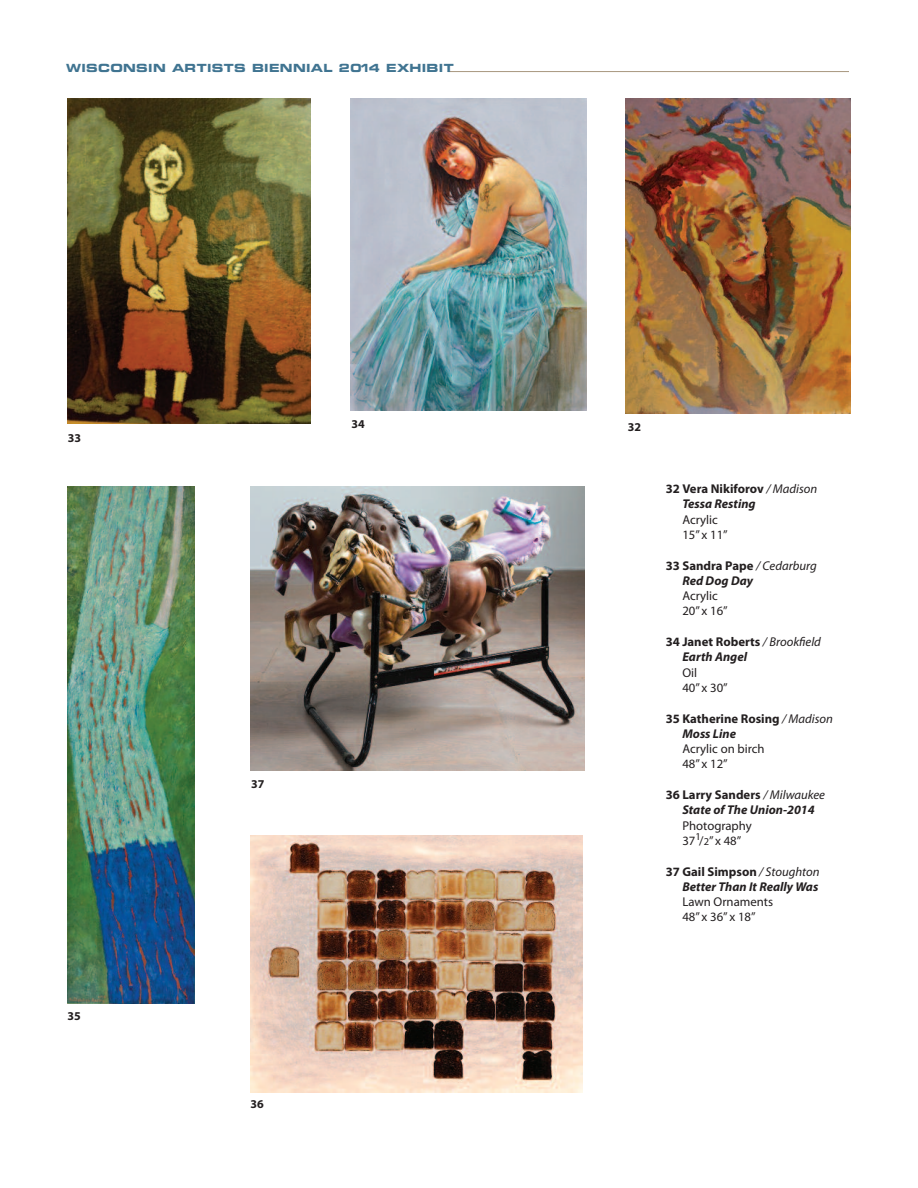
<style>
.page{position:relative;width:918px;height:1188px;background:#fff}
.page>*{position:absolute;margin:0;border:0;box-sizing:border-box;transform-origin:0 0}
.t1{font:700 12.75px/15.3px "Myriad Pro";color:#231f20}
.t2{font:12.75px/15.3px "Myriad Pro";color:#231f20}
.t3{font:italic 700 12.75px/15.3px "Myriad Pro";color:#231f20;text-align:center}
.t4{font:700 12px "Myriad Pro";color:#231f20}
.t5{font:11.25px "Eurostile Bold Extended Two";letter-spacing:.03em;color:#407491}
.s1{font-weight:400;font-style:italic}
.s2{font-style:italic}
.s3{font-style:normal}
.s4{font-weight:400}
.s5{font-size:10.5px}
</style>
<div class="page">
<img style="left:625px;top:99px;width:225px;height:315px">
<img style="left:250px;top:835px;width:333px;height:257px">
<img style="left:68px;top:99px;width:242px;height:325px">
<img style="left:68px;top:486px;width:127px;height:518px">
<img style="left:350px;top:99px;width:236px;height:311px">
<hr style="left:448px;top:71px;width:401px;height:1px;background:#a8977e">
<img style="left:250px;top:487px;width:334px;height:284px">
<p class="t5" style="left:66px;top:64px;width:389px">WISCONSIN ARTISTS BIENNIAL 2014 EXHIBIT</p>
<p class="t4" style="left:68px;top:433px;width:15px">33</p>
<p class="t4" style="left:67px;top:1012px;width:15px">35</p>
<p class="t4" style="left:351px;top:419px;width:15px">34</p>
<p class="t4" style="left:251px;top:779px;width:15px">37</p>
<p class="t4" style="left:250px;top:1100px;width:15px">36</p>
<p class="t4" style="left:628px;top:423px;width:15px">32</p>
<p class="t1" style="left:682px;top:482px;width:136px;text-indent:-17px">32 Vera nikiforov <span class="s1">/ Madison<br></span><span class="s2">Tessa Resting</span></p>
<p class="t2" style="left:682px;top:513px;width:47px">Acrylic<br>15” x 11”</p>
<p class="t1" style="left:682px;top:559px;width:136px;text-indent:-17px">33 Sandra Pape <span class="s1">/ Cedarburg<br></span><span class="s2">Red Dog Day</span></p>
<p class="t2" style="left:682px;top:589px;width:47px">Acrylic<br>20” x 16”</p>
<p class="t1" style="left:682px;top:635px;width:140px;text-indent:-17px">34 Janet roberts <span class="s1">/ Brookfield<br></span><span class="s2">Earth Angel</span></p>
<p class="t2" style="left:682px;top:666px;width:47px">Oil<br>40” x 30”</p>
<p class="t1" style="left:682px;top:712px;width:152px;text-indent:-17px">35 Katherine rosing <span class="s1">/ Madison<br></span><span class="s2">Moss Line</span></p>
<p class="t2" style="left:682px;top:742px;width:84px">Acrylic on birch<br>48” x 12”</p>
<p class="t3" style="left:666px;top:788px;width:161px"><span class="s3">36 Larry Sanders</span> <span class="s4">/ Milwaukee<br></span>State of The Union-2014</p>
<p class="t2" style="left:682px;top:819px;width:71px">Photography<br>37<sup>1</sup>/<span class="s5">2</span>” x 48”</p>
<p class="t3" style="left:666px;top:865px;width:156px;text-align:right"><span class="s3">37 Gail Simpson</span> <span class="s4">/ Stoughton<br></span>Better Than It Really Was</p>
<p class="t2" style="left:682px;top:895px;width:92px">Lawn Ornaments<br>48” x 36” x 18”</p>
</div>
